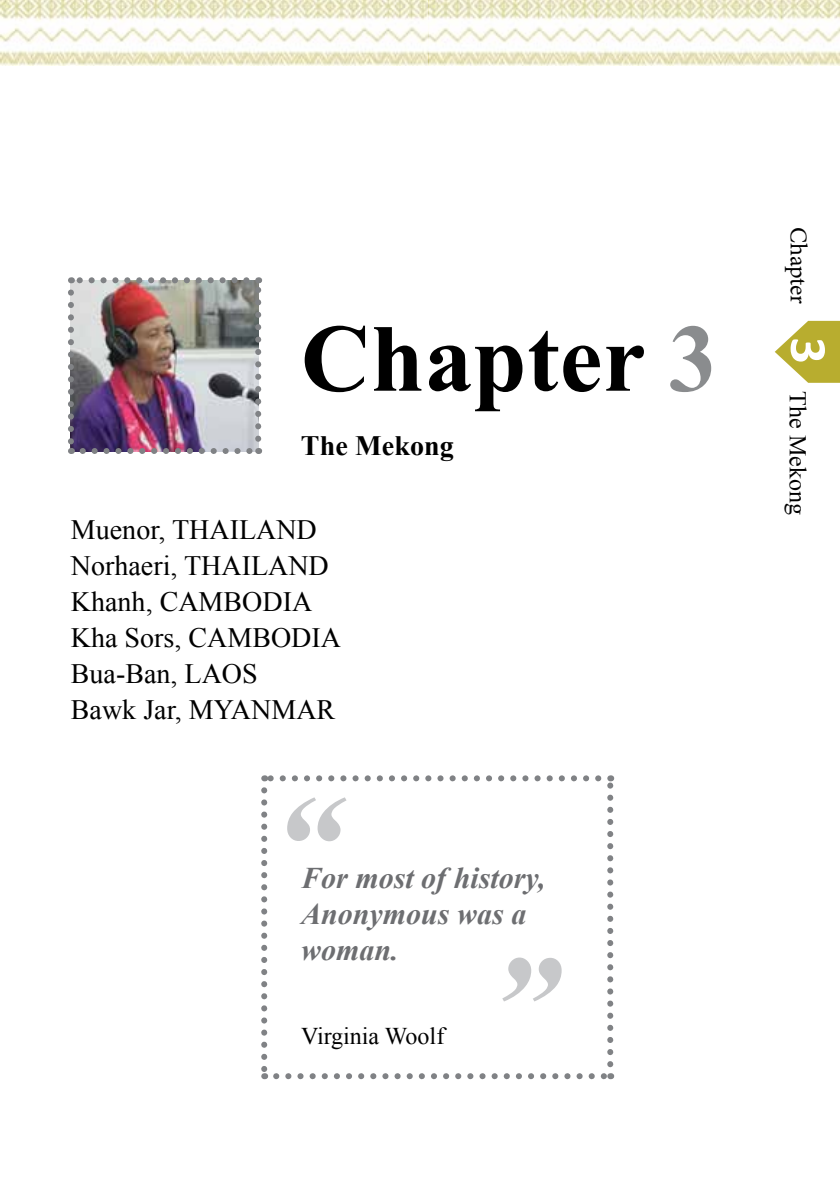
<style>
.page{position:relative;width:840px;height:1191px;background:#fff}
.page>*{position:absolute;margin:0;border:0;box-sizing:border-box;transform-origin:0 0}
.t1{font:700 96px "Times New Roman";letter-spacing:.005em;color:#000}
.t2{font:italic 700 30px/36px "Times New Roman";color:#6d6e71}
.t3{font:28px/36px "Times New Roman";color:#000}
.t4{font:700 28px "Times New Roman";letter-spacing:.005em;color:#000}
.t5{font:24px "Times New Roman";color:#000}
.s1{color:#8a8c8e}
.s2{font-family:"Minion Pro"}
.s3{font-family:"Calibri";font-weight:700;font-size:52.4px;color:#fff}
</style>
<div class="page">
<img style="left:0;top:0;width:839px;height:65px">
<img style="left:71px;top:280px;width:187px;height:171px">
<svg style="left:83px;top:448px;width:169px;height:6px"></svg>
<svg style="left:68px;top:292px;width:6px;height:162px"></svg>
<svg style="left:255px;top:277px;width:6px;height:162px"></svg>
<svg style="left:71px;top:277px;width:175px;height:6px"></svg>
<svg style="left:276px;top:1073px;width:328px;height:6px"></svg>
<svg style="left:261px;top:790px;width:6px;height:289px"></svg>
<svg style="left:607px;top:775px;width:6px;height:289px"></svg>
<svg style="left:264px;top:775px;width:334px;height:6px"></svg>
<svg style="left:287px;top:797px;width:59px;height:44px"></svg>
<svg style="left:502px;top:957px;width:59px;height:44px"></svg>
<svg style="left:774px;top:321px;width:65px;height:62px"></svg>
<h1 class="t1" style="left:301px;top:292px;width:417px">Chapter <span class="s1">3</span></h1>
<p class="t4" style="left:301px;top:426px;width:154px">The Mekong</p>
<p class="t3" style="left:71px;top:510px;width:271px">Muenor, THAILAND<br>Norhaeri, THAILAND<br>Khanh, CAMBODIA<br>Kha Sors, CAMBODIA<br>Bua-Ban, LAOS<br>Bawk Jar, MYANMAR</p>
<p class="t2" style="left:301px;top:859px;width:245px">For most of history,<br>Anonymous was a woman.</p>
<p class="t5" style="left:301px;top:1019px;width:145px">Virginia Woolf</p>
<p class="t5" style="left:814px;top:227px;width:290px;rotate:90deg"><span class="s2">Chapter</span> <span class="s3">3</span> The Mekong</p>
</div>
